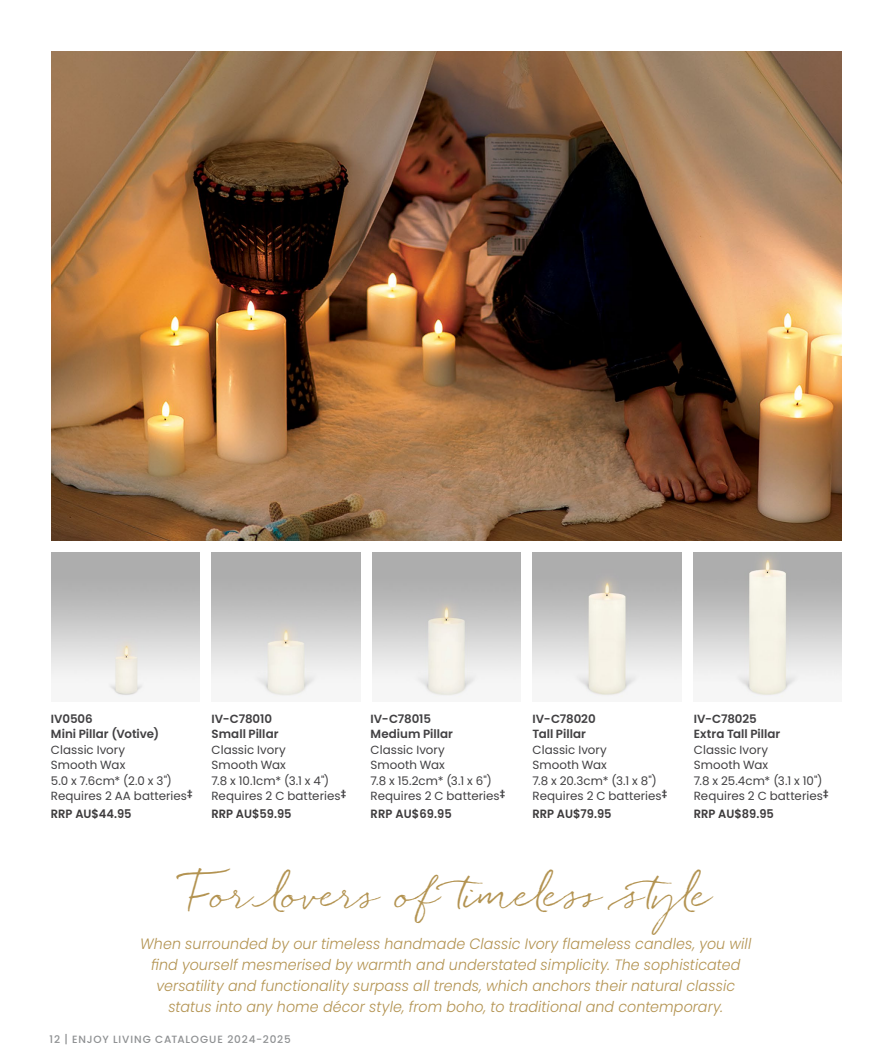
<style>
.page{position:relative;width:893px;height:1063px;background:#fff}
.page>*{position:absolute;margin:0;border:0;box-sizing:border-box;transform-origin:0 0}
.H2_Script{font:42px "Quickpen";letter-spacing:-.015em;color:#b39351}
.Italic_Description{font:italic 300 15px/21px "Poppins";letter-spacing:.005em;color:#b39351;text-align:center;scale:.95 1}
.Price{font:600 12px "Poppins";color:#3c3a3b;scale:.95 1}
.Product_Details{font:600 12px "Poppins";letter-spacing:.01em;color:#3c3a3b;scale:.95 1}
.Product_Details-2{font:11.85px "Poppins";letter-spacing:.005em;color:#414042}
.Product_Details-3{font:600 11.85px "Poppins";color:#414042}
.t1{font:500 10.5px "Poppins";letter-spacing:.08em;color:#8e9092}
.s1{font-size:11.4px}
</style>
<div class="page">
<div style="left:787px;top:122px;width:56px;height:31px;border:2px solid #fff;border-radius:6px"></div>
<img style="left:693px;top:553px;width:149px;height:144px">
<img style="left:51px;top:553px;width:149px;height:144px">
<img style="left:212px;top:553px;width:148px;height:144px">
<img style="left:533px;top:553px;width:148px;height:144px">
<img style="left:372px;top:553px;width:149px;height:144px">
<img style="left:51px;top:51px;width:791px;height:489px">
<p class="Product_Details-3" style="left:51px;top:711px;width:43px">IV0506</p>
<p class="Product_Details-3" style="left:51px;top:727px;width:110px">Mini Pillar (Votive)</p>
<p class="Product_Details-2" style="left:51px;top:743px;width:76px">Classic Ivory</p>
<p class="Product_Details-2" style="left:51px;top:758px;width:76px">Smooth Wax</p>
<p class="Product_Details-2" style="left:51px;top:774px;width:122px">5.0 x 7.6cm* (2.0 x 3")</p>
<p class="Product_Details-2" style="left:51px;top:789px;width:143px">Requires 2 AA batteries<sup>‡</sup></p>
<p class="Price" style="left:51px;top:807px;width:86px">RRP AU$44.95</p>
<p class="Product_Details-3" style="left:212px;top:711px;width:62px">IV-C78010</p>
<p class="Product_Details-3" style="left:212px;top:727px;width:68px">Small Pillar</p>
<p class="Product_Details-2" style="left:212px;top:743px;width:76px">Classic Ivory</p>
<p class="Product_Details-2" style="left:212px;top:758px;width:76px">Smooth Wax</p>
<p class="Product_Details-2" style="left:212px;top:774px;width:119px">7.8 x 10.1cm* (3.1 x 4")</p>
<p class="Product_Details-2" style="left:212px;top:789px;width:136px">Requires 2 C batteries<sup>‡</sup></p>
<p class="Price" style="left:212px;top:807px;width:86px">RRP AU$59.95</p>
<p class="Product_Details-3" style="left:371px;top:711px;width:62px">IV-C78015</p>
<p class="Product_Details-3" style="left:371px;top:727px;width:84px">Medium Pillar</p>
<p class="Product_Details-2" style="left:371px;top:743px;width:76px">Classic Ivory</p>
<p class="Product_Details-2" style="left:371px;top:758px;width:76px">Smooth Wax</p>
<p class="Product_Details-2" style="left:371px;top:774px;width:123px">7.8 x 15.2cm* (3.1 x 6")</p>
<p class="Product_Details-2" style="left:371px;top:789px;width:136px">Requires 2 C batteries<sup>‡</sup></p>
<p class="Product_Details" style="left:371px;top:807px;width:87px">RRP AU$69.95</p>
<p class="Product_Details-3" style="left:533px;top:711px;width:65px">IV-C78020</p>
<p class="Product_Details-3" style="left:533px;top:727px;width:55px">Tall Pillar</p>
<p class="Product_Details-2" style="left:533px;top:743px;width:76px">Classic Ivory</p>
<p class="Product_Details-2" style="left:533px;top:758px;width:76px">Smooth Wax</p>
<p class="Product_Details-2" style="left:533px;top:774px;width:126px">7.8 x 20.3cm* (3.1 x 8")</p>
<p class="Product_Details-2" style="left:533px;top:789px;width:136px">Requires 2 C batteries<sup>‡</sup></p>
<p class="Price" style="left:533px;top:807px;width:85px">RRP AU$79.95</p>
<p class="Product_Details-3" style="left:694px;top:711px;width:65px">IV-C78025</p>
<p class="Product_Details-3" style="left:694px;top:727px;width:88px">Extra Tall Pillar</p>
<p class="Product_Details-2" style="left:694px;top:743px;width:76px">Classic Ivory</p>
<p class="Product_Details-2" style="left:694px;top:758px;width:76px">Smooth Wax</p>
<p class="Product_Details-2" style="left:694px;top:774px;width:130px">7.8 x 25.4cm* (3.1 x 10")</p>
<p class="Product_Details-2" style="left:694px;top:789px;width:136px">Requires 2 C batteries<sup>‡</sup></p>
<p class="Price" style="left:694px;top:807px;width:86px">RRP AU$89.95</p>
<p class="H2_Script" style="left:186px;top:869px;width:531px">For lovers of timeless style</p>
<p class="Italic_Description" style="left:140px;top:933px;width:645px">When surrounded by our timeless handmade Classic Ivory flameless candles, you will find yourself mesmerised by warmth and understated simplicity. The sophisticated versatility and functionality surpass all trends, which anchors their natural classic status into any home décor style, from boho, to traditional and contemporary.</p>
<p class="t1" style="left:50px;top:1034px;width:243px">12 <span class="s1">|</span> ENJOY LIVING CATALOGUE 2024-2025</p>
</div>
